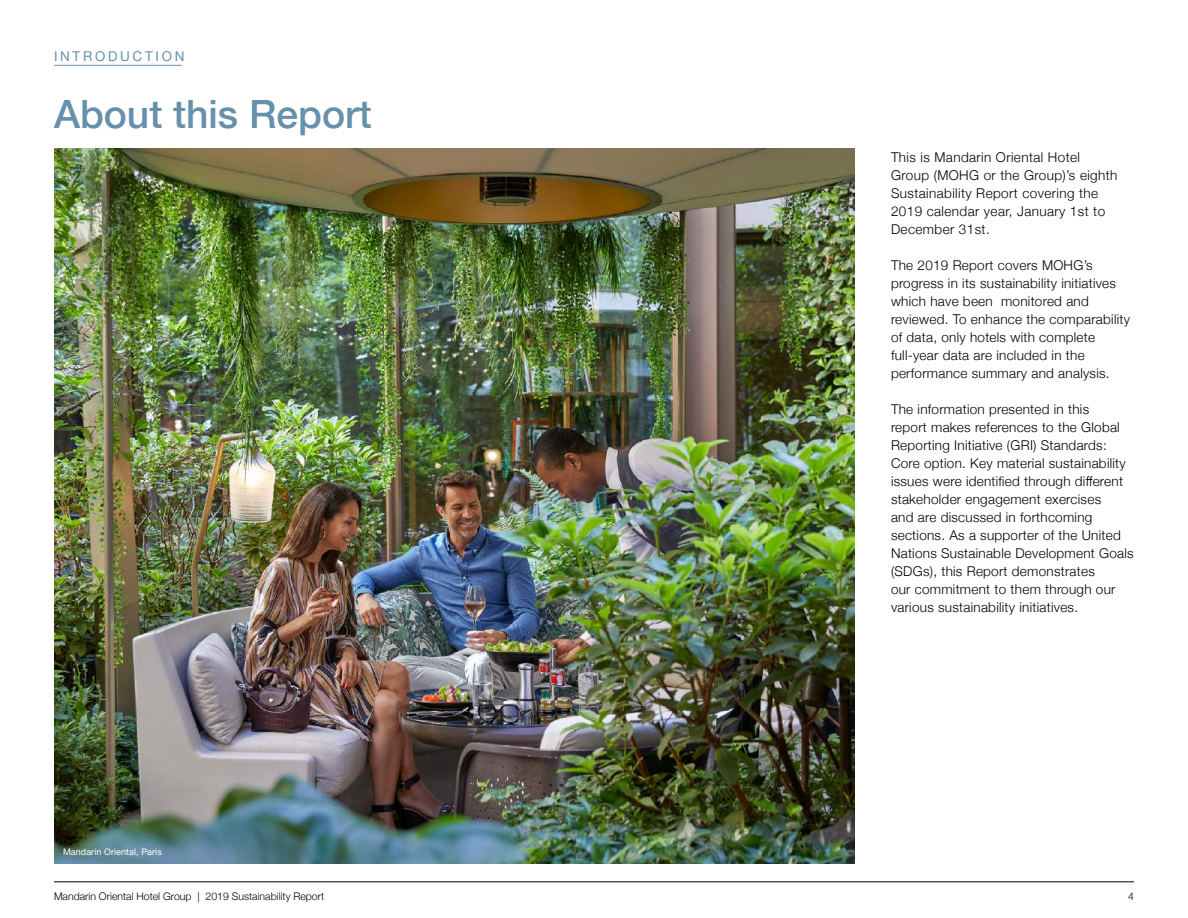
<style>
.page{position:relative;width:1188px;height:918px;background:#fff}
.page>*{position:absolute;margin:0;border:0;box-sizing:border-box;transform-origin:0 0}
.t1{font:500 39px "Helvetica Neue";color:#6691ab}
.t2{font:300 13.5px/18px "Helvetica Neue";letter-spacing:.02em;color:#000}
.t3{font:13.5px "Helvetica Neue";letter-spacing:.2em;color:#6691ab}
.t4{font:300 10.5px "Helvetica Neue";color:#000}
.t5{font:9px "Helvetica Neue";letter-spacing:.01em;color:#fff}
</style>
<div class="page">
<hr style="left:54px;top:882px;width:1080px;height:1px;background:#000">
<hr style="left:54px;top:65px;width:128px;height:1px;background:#6691ab">
<img style="left:54px;top:149px;width:801px;height:715px">
<p class="t3" style="left:54px;top:46px;width:132px">INTRODUCTION</p>
<h1 class="t1" style="left:54px;top:83px;width:319px">About this Report</h1>
<p class="t5" style="left:63px;top:845px;width:100px">Mandarin Oriental, Paris</p>
<p class="t2" style="left:891px;top:147px;width:228px">This is Mandarin Oriental Hotel<br>Group (MOHG or the Group)’s eighth<br>Sustainability Report covering the<br>2019 calendar year, January 1st to<br>December 31st.</p>
<p class="t2" style="left:891px;top:255px;width:241px">The 2019 Report covers MOHG’s progress in its sustainability initiatives which have been monitored and reviewed. To enhance the comparability of data, only hotels with complete full-year data are included in the performance summary and analysis.</p>
<p class="t2" style="left:891px;top:399px;width:244px">The information presented in this<br>report makes references to the Global Reporting Initiative (GRI) Standards:<br>Core option. Key material sustainability issues were identified through different stakeholder engagement exercises<br>and are discussed in forthcoming sections. As a supporter of the United Nations Sustainable Development Goals (SDGs), this Report demonstrates<br>our commitment to them through our various sustainability initiatives.</p>
<p class="t4" style="left:54px;top:888px;width:272px">Mandarin Oriental Hotel Group | 2019 Sustainability Report</p>
<p class="t4" style="left:1128px;top:888px;width:7px">4</p>
</div>
